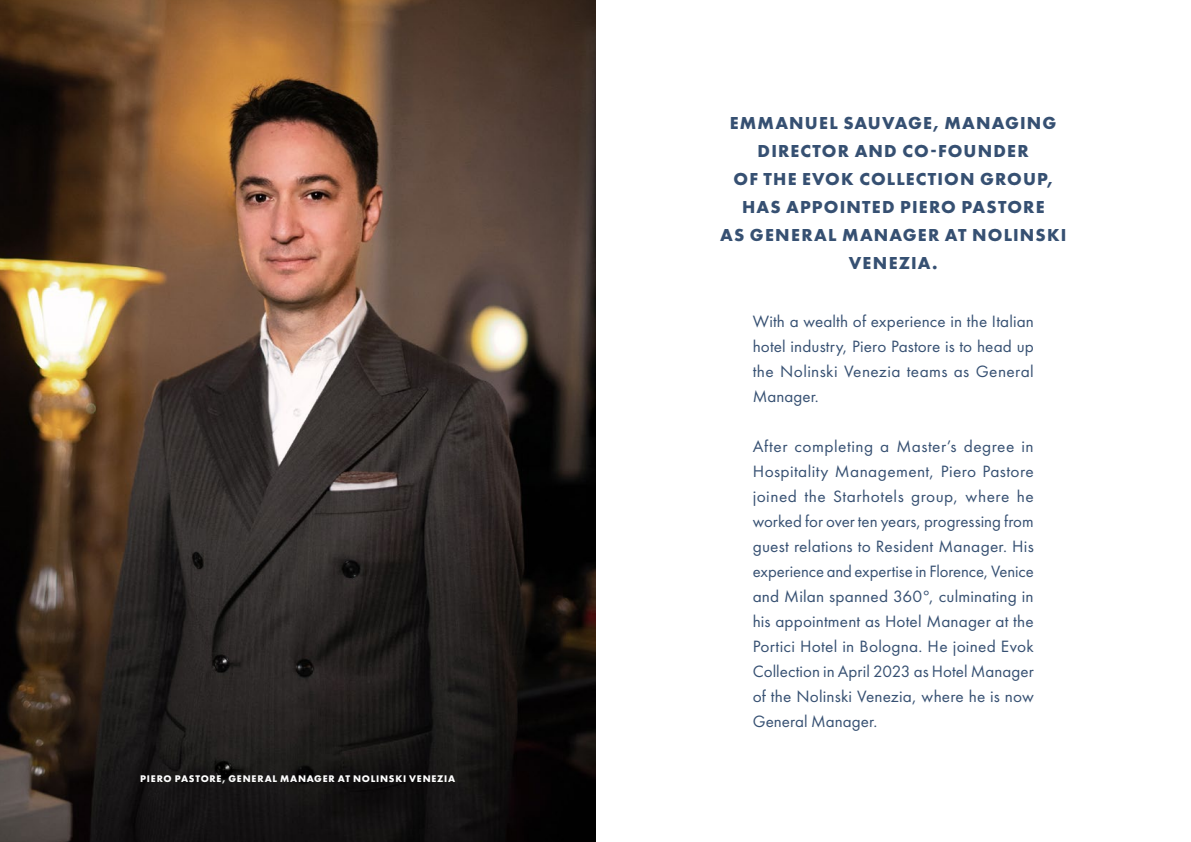
<style>
.page{position:relative;width:1191px;height:842px;background:#fff}
.page>*{position:absolute;margin:0;border:0;box-sizing:border-box;transform-origin:0 0}
.t1{font:700 18px/28px "Futura PT";letter-spacing:.065em;color:#365072;text-align:center}
.t2{font:17px/25px "Futura PT";letter-spacing:.01em;color:#365072;text-align:justify}
.t3{font:700 10px "Futura PT";letter-spacing:.075em;color:#fff}
</style>
<div class="page">
<img style="left:0;top:0;width:595px;height:842px">
<p class="t3" style="left:140px;top:773px;width:316px">PIERO PASTORE, GENERAL MANAGER AT NOLINSKI VENEZIA</p>
<p class="t1" style="left:720px;top:108px;width:348px">EMMANUEL SAUVAGE, MANAGING<br>DIRECTOR AND CO-FOUNDER<br>OF THE EVOK COLLECTION GROUP,<br>HAS APPOINTED PIERO PASTORE<br>AS GENERAL MANAGER AT NOLINSKI<br>VENEZIA.</p>
<p class="t2" style="left:752px;top:309px;width:282px">With a wealth of experience in the Italian hotel industry, Piero Pastore is to head up the Nolinski Venezia teams as General Manager.</p>
<p class="t2" style="left:752px;top:434px;width:282px">After completing a Master’s degree in Hospitality Management, Piero Pastore joined the Starhotels group, where he worked for over ten years, progressing from guest relations to Resident Manager. His experience and expertise in Florence, Venice and Milan spanned 360°, culminating in his appointment as Hotel Manager at the Portici Hotel in Bologna. He joined Evok Collection in April 2023 as Hotel Manager of the Nolinski Venezia, where he is now General Manager.</p>
</div>
